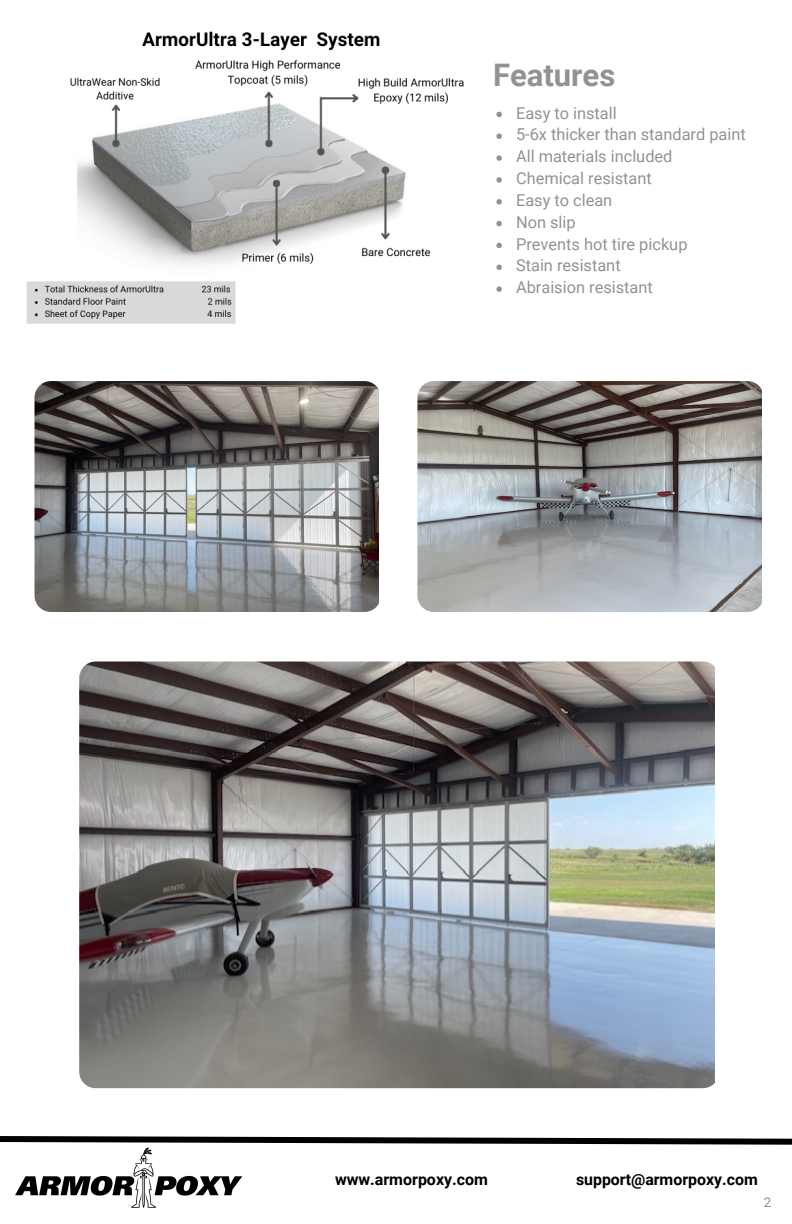
<style>
.page{position:relative;width:792px;height:1224px;background:#fff}
.page>*{position:absolute;margin:0;border:0;box-sizing:border-box;transform-origin:0 0}
.t1{font:700 31px "Roboto";color:#929292}
.t2{font:16.4px "Roboto";color:#929292}
.t3{font:700 16px "Roboto";color:#000}
.t4{font:13.4px "Roboto";color:#929292}
</style>
<div class="page">
<img style="left:15px;top:1148px;width:227px;height:60px">
<img style="left:26px;top:31px;width:438px;height:293px">
<img style="left:35px;top:381px;width:343px;height:231px">
<img style="left:417px;top:381px;width:344px;height:231px">
<img style="left:79px;top:662px;width:635px;height:426px">
<svg style="left:0;top:1136px;width:792px;height:12px"></svg>
<svg style="left:496px;top:112px;width:6px;height:5px"></svg>
<svg style="left:496px;top:134px;width:6px;height:5px"></svg>
<svg style="left:496px;top:155px;width:6px;height:6px"></svg>
<svg style="left:496px;top:177px;width:6px;height:6px"></svg>
<svg style="left:496px;top:199px;width:6px;height:6px"></svg>
<svg style="left:496px;top:221px;width:6px;height:5px"></svg>
<svg style="left:496px;top:243px;width:6px;height:5px"></svg>
<svg style="left:496px;top:265px;width:6px;height:5px"></svg>
<svg style="left:496px;top:286px;width:6px;height:6px"></svg>
<p class="t1" style="left:493px;top:58px;width:124px">Features</p>
<p class="t2" style="left:516px;top:103px;width:102px">Easy to install</p>
<p class="t2" style="left:516px;top:125px;width:231px">5-6x thicker than standard paint</p>
<p class="t2" style="left:516px;top:147px;width:158px">All materials included</p>
<p class="t2" style="left:516px;top:169px;width:137px">Chemical resistant</p>
<p class="t2" style="left:516px;top:191px;width:98px">Easy to clean</p>
<p class="t2" style="left:516px;top:213px;width:61px">Non slip</p>
<p class="t2" style="left:516px;top:234px;width:173px">Prevents hot tire pickup</p>
<p class="t2" style="left:516px;top:256px;width:106px">Stain resistant</p>
<p class="t2" style="left:516px;top:278px;width:138px">Abraision resistant</p>
<p class="t3" style="left:335px;top:1170px;width:155px">www.armorpoxy.com</p>
<p class="t3" style="left:576px;top:1170px;width:183px">support@armorpoxy.com</p>
<p class="t4" style="left:764px;top:1194px;width:9px">2</p>
</div>
